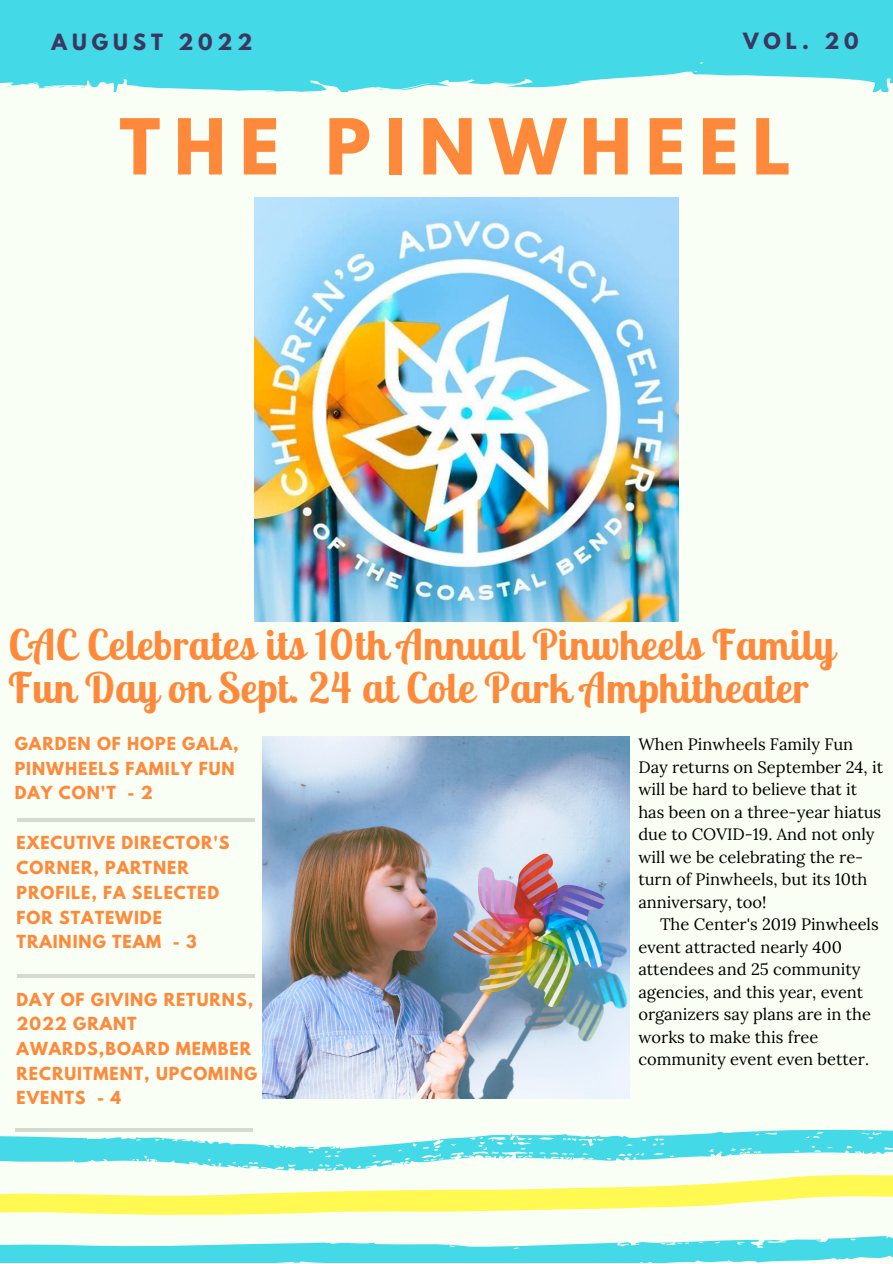
<style>
.page{position:relative;width:893px;height:1264px;background:#fff}
.page>*{position:absolute;margin:0;border:0;box-sizing:border-box;transform-origin:0 0}
.t1{font:700 68.4px "League Spartan";letter-spacing:.2em;color:#ff893b}
.t2{font:700 42px/42.8px "Lobster Two";letter-spacing:.01em;color:#ff893b}
.t3{font:700 19.8px "League Spartan";letter-spacing:.25em;color:#3b3760}
.t4{font:16.5px/22.5px "Lora";color:#000}
.t5{font:700 15.9px/24.8px "League Spartan";letter-spacing:.06em;color:#ff893b}
</style>
<div class="page">
<div style="left:0;top:0;width:892px;height:1262px;background:#f9fff4"></div>
<hr style="left:17px;top:818px;width:237px;height:3px;background:#000">
<hr style="left:17px;top:974px;width:237px;height:3px;background:#000">
<svg style="left:0;top:0;width:892px;height:92px;background:#54dce7"></svg>
<svg style="left:0;top:1236px;width:892px;height:26px"></svg>
<svg style="left:0;top:1128px;width:892px;height:87px"></svg>
<img style="left:254px;top:197px;width:424px;height:424px">
<svg style="left:15px;top:1128px;width:237px;height:3px"></svg>
<img style="left:262px;top:736px;width:368px;height:362px">
<p class="t3" style="left:52px;top:32px;width:202px">AUGUST 2022</p>
<p class="t3" style="left:743px;top:31px;width:117px">VOL. 20</p>
<h1 class="t1" style="left:119px;top:113px;width:672px">THE PINWHEEL</h1>
<h2 class="t2" style="left:8px;top:623px;width:827px">CAC Celebrates its 10th Annual Pinwheels Family<br>Fun Day on Sept. 24 at Cole Park Amphitheater</h2>
<p class="t5" style="left:15px;top:733px;width:225px">GARDEN OF HOPE GALA,<br>PINWHEELS FAMILY FUN<br>DAY CON'T - 2</p>
<p class="t5" style="left:17px;top:832px;width:214px">EXECUTIVE DIRECTOR'S<br>CORNER, PARTNER<br>PROFILE, FA SELECTED<br>FOR STATEWIDE<br>TRAINING TEAM - 3</p>
<p class="t5" style="left:17px;top:988px;width:242px">DAY OF GIVING RETURNS,<br>2022 GRANT<br>AWARDS,BOARD MEMBER<br>RECRUITMENT, UPCOMING<br>EVENTS - 4</p>
<p class="t4" style="left:638px;top:732px;width:246px">When Pinwheels Family Fun<br>Day returns on September 24, it will be hard to believe that it has been on a three-year hiatus due to COVID-19. And not only will we be celebrating the re&shy;turn of Pinwheels, but its 10th anniversary, too!</p>
<p class="t4" style="left:638px;top:912px;width:242px;text-indent:22px">The Center's 2019 Pinwheels event attracted nearly 400 attendees and 25 community agencies, and this year, event organizers say plans are in the works to make this free community event even better.</p>
</div>
